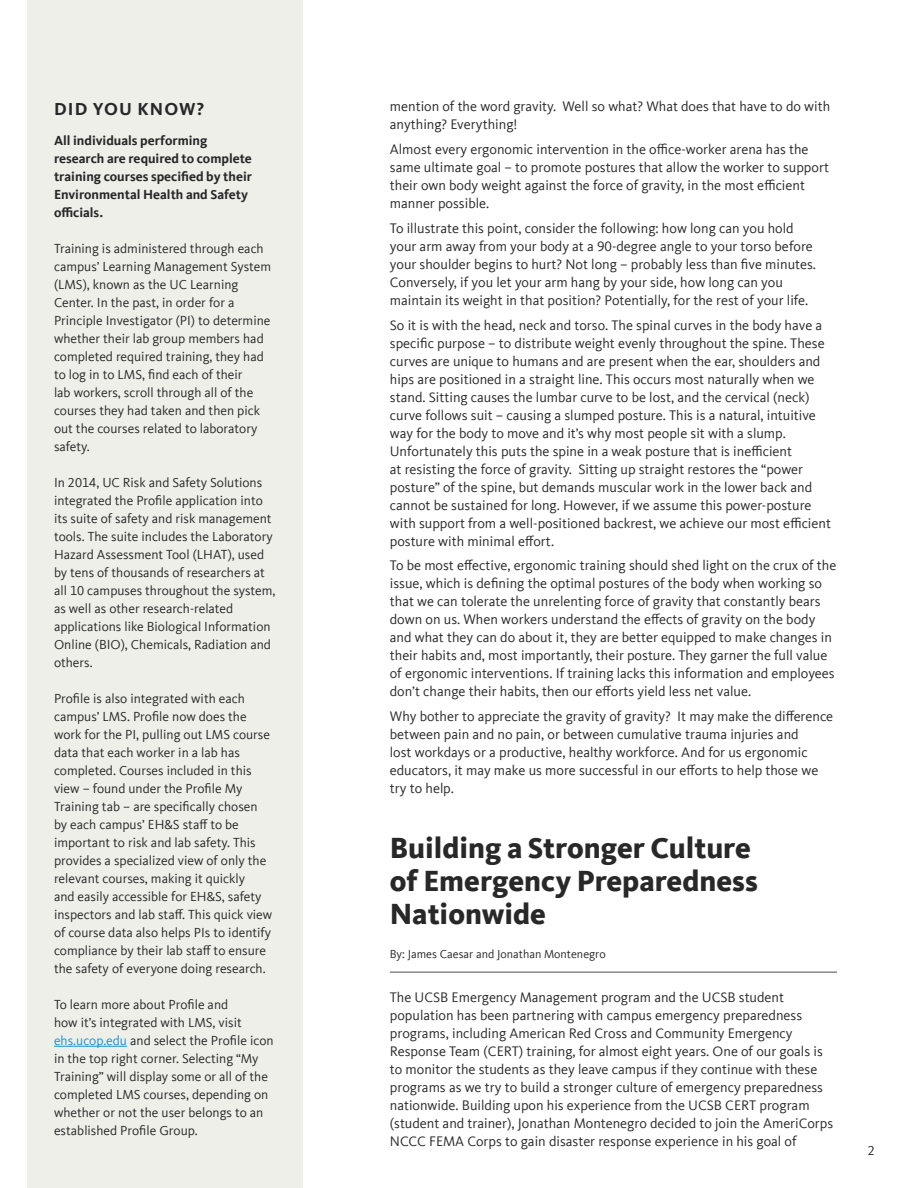
<style>
.page{position:relative;width:918px;height:1188px;background:#fff}
.page>*{position:absolute;margin:0;border:0;box-sizing:border-box;transform-origin:0 0}
.H1_-_20pt_bold{font:800 30px/33px "Kievit Offc Pro";color:#282828}
.t1{font:700 18px "Kievit OT";letter-spacing:.06em;color:#282828}
.Body_subheaders{font:14.25px/18px "Kievit Offc Pro";color:#282828}
.t2{font:13.5px/18px "Kievit Offc Pro";color:#282828}
.t3{font:700 13.5px/18px "Kievit Offc Pro";color:#282828}
.Author_Name{font:12px "Kievit Offc Pro";color:#282828}
.s1{color:#1295d8}
</style>
<div class="page">
<div style="left:27px;top:0;width:276px;height:1188px;background:#eeefe9"></div>
<hr style="left:54px;top:1046px;width:73px;height:1px;background:#1295d8">
<hr style="left:390px;top:972px;width:447px;height:1px;background:#636363">
<p class="t1" style="left:54px;top:98px;width:152px">DID YOU KNOW?</p>
<p class="t3" style="left:54px;top:131px;width:200px">All individuals performing research are required to complete training courses specified by their<br>Environmental Health and Safety officials.</p>
<p class="t2" style="left:54px;top:239px;width:219px">Training is administered through each campus’ Learning Management System (LMS), known as the UC Learning Center. In the past, in order for a Principle Investigator (PI) to determine whether their lab group members had completed required training, they had to log in to LMS, find each of their<br>lab workers, scroll through all of the courses they had taken and then pick out the courses related to laboratory safety.</p>
<p class="t2" style="left:54px;top:473px;width:223px">In 2014, UC Risk and Safety Solutions integrated the Profile application into its suite of safety and risk management tools. The suite includes the Laboratory Hazard Assessment Tool (LHAT), used by tens of thousands of researchers at all 10 campuses throughout the system, as well as other research-related applications like Biological Information Online (BIO), Chemicals, Radiation and others.</p>
<p class="t2" style="left:54px;top:689px;width:220px">Profile is also integrated with each campus’ LMS. Profile now does the work for the PI, pulling out LMS course data that each worker in a lab has completed. Courses included in this view – found under the Profile My Training tab – are specifically chosen by each campus’ EH&amp;S staff to be important to risk and lab safety. This provides a specialized view of only the relevant courses, making it quickly<br>and easily accessible for EH&amp;S, safety inspectors and lab staff. This quick view of course data also helps PIs to identify compliance by their lab staff to ensure the safety of everyone doing research.</p>
<p class="t2" style="left:54px;top:995px;width:221px">To learn more about Profile and<br>how it’s integrated with LMS, visit <span class="s1">ehs.ucop.edu</span> and select the Profile icon in the top right corner. Selecting “My Training” will display some or all of the completed LMS courses, depending on whether or not the user belongs to an established Profile Group.</p>
<p class="Body_subheaders" style="left:390px;top:97px;width:442px">mention of the word gravity. Well so what? What does that have to do with anything? Everything!</p>
<p class="Body_subheaders" style="left:390px;top:140px;width:441px">Almost every ergonomic intervention in the office-worker arena has the same ultimate goal – to promote postures that allow the worker to support their own body weight against the force of gravity, in the most efficient manner possible.</p>
<p class="Body_subheaders" style="left:390px;top:219px;width:428px">To illustrate this point, consider the following: how long can you hold your arm away from your body at a 90-degree angle to your torso before your shoulder begins to hurt? Not long – probably less than five minutes.<br>Conversely, if you let your arm hang by your side, how long can you maintain its weight in that position? Potentially, for the rest of your life.</p>
<p class="Body_subheaders" style="left:390px;top:316px;width:443px">So it is with the head, neck and torso. The spinal curves in the body have a specific purpose – to distribute weight evenly throughout the spine. These curves are unique to humans and are present when the ear, shoulders and hips are positioned in a straight line. This occurs most naturally when we stand. Sitting causes the lumbar curve to be lost, and the cervical (neck) curve follows suit – causing a slumped posture. This is a natural, intuitive way for the body to move and it’s why most people sit with a slump.<br>Unfortunately this puts the spine in a weak posture that is inefficient<br>at resisting the force of gravity. Sitting up straight restores the “power posture” of the spine, but demands muscular work in the lower back and cannot be sustained for long. However, if we assume this power-posture with support from a well-positioned backrest, we achieve our most efficient posture with minimal effort.</p>
<p class="Body_subheaders" style="left:390px;top:556px;width:448px">To be most effective, ergonomic training should shed light on the crux of the issue, which is defining the optimal postures of the body when working so that we can tolerate the unrelenting force of gravity that constantly bears down on us. When workers understand the effects of gravity on the body and what they can do about it, they are better equipped to make changes in their habits and, most importantly, their posture. They garner the full value of ergonomic interventions. If training lacks this information and employees don’t change their habits, then our efforts yield less net value.</p>
<p class="Body_subheaders" style="left:390px;top:707px;width:445px">Why bother to appreciate the gravity of gravity? It may make the difference between pain and no pain, or between cumulative trauma injuries and<br>lost workdays or a productive, healthy workforce. And for us ergonomic educators, it may make us more successful in our efforts to help those we try to help.</p>
<p class="H1_-_20pt_bold" style="left:390px;top:831px;width:369px">Building a Stronger Culture of Emergency Preparedness<br>Nationwide</p>
<p class="Author_Name" style="left:390px;top:947px;width:217px">By: James Caesar and Jonathan Montenegro</p>
<p class="Body_subheaders" style="left:390px;top:988px;width:445px">The UCSB Emergency Management program and the UCSB student population has been partnering with campus emergency preparedness programs, including American Red Cross and Community Emergency Response Team (CERT) training, for almost eight years. One of our goals is to monitor the students as they leave campus if they continue with these programs as we try to build a stronger culture of emergency preparedness nationwide. Building upon his experience from the UCSB CERT program (student and trainer), Jonathan Montenegro decided to join the AmeriCorps NCCC FEMA Corps to gain disaster response experience in his goal of</p>
<p class="t2" style="left:868px;top:1141px;width:9px">2</p>
</div>
